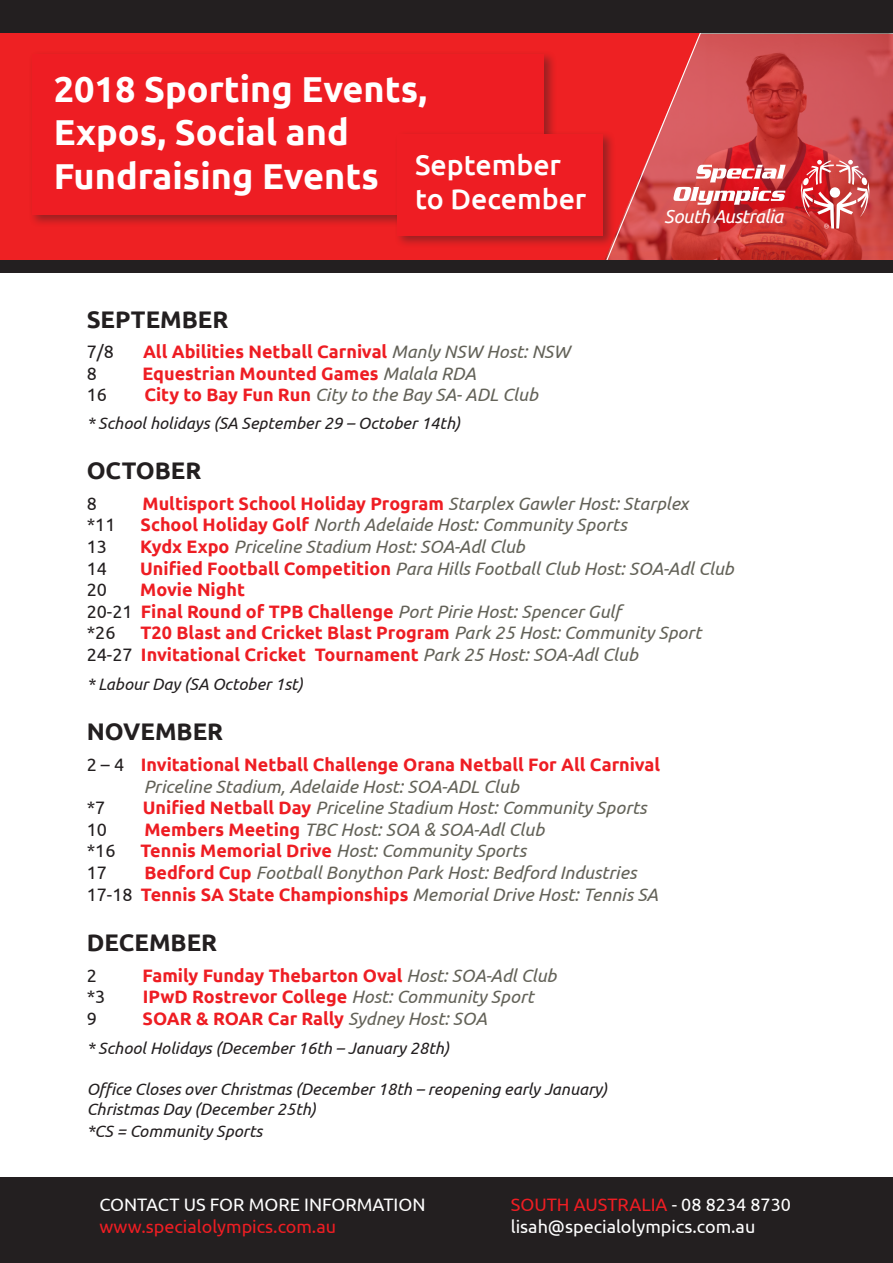
<style>
.page{position:relative;width:893px;height:1263px;background:#fff}
.page>*{position:absolute;margin:0;border:0;box-sizing:border-box;transform-origin:0 0}
.t1{font:700 36px/43.2px "Ubuntu";color:#fff}
.t2{font:500 28.5px "Ubuntu";color:#fff}
.Month{font:700 24px "Ubuntu";color:#231f20}
.t3{font:italic 18.45px "Ubuntu";letter-spacing:-.025em;color:#fff}
.info{font:700 18px "Ubuntu";color:#ee1d23}
.info-2{font:italic 18px "Ubuntu";color:#636258}
.t4{font:18px/21.6px "Ubuntu";color:#fff}
.info-3{font:18px "Ubuntu";color:#231f20}
.t5{font:18px "Ubuntu";color:#ee1d23}
.t6{font:italic 16.5px "Ubuntu";color:#231f20}
.s1{font-weight:400;font-style:italic;color:#636258}
.s2{font-weight:700;font-style:normal;color:#ee1d23}
.s3{font-style:normal;color:#231f20}
.s4{font-weight:400;color:#231f20}
.s5{color:#ee1d23}
</style>
<div class="page">
<img style="left:786px;top:33px;width:107px;height:228px">
<div style="left:0;top:33px;width:606px;height:228px;background:#ee2123"></div>
<div style="left:0;top:0;width:893px;height:33px;background:#231f20"></div>
<div style="left:0;top:261px;width:893px;height:12px;background:#231f20"></div>
<div style="left:0;top:1177px;width:893px;height:86px;background:#231f20"></div>
<div style="left:29px;top:50px;width:528px;height:177px;background:#231f20;opacity:.43"></div>
<div style="left:32px;top:54px;width:512px;height:160px;background:#ee1d23"></div>
<div style="left:394px;top:130px;width:221px;height:118px;background:#231f20;opacity:.43"></div>
<div style="left:398px;top:134px;width:205px;height:101px;background:#ee1d23"></div>
<svg style="left:606px;top:33px;width:180px;height:228px;background:#d74445"></svg>
<svg style="left:800px;top:160px;width:69px;height:69px"></svg>
<h1 class="t1" style="left:54px;top:67px;width:509px">2018 Sporting Events,<br>Expos, Social and<br>Fundraising Events <sup>September</sup></h1>
<h2 class="t2" style="left:415px;top:181px;width:173px">to December</h2>
<p class="t3" style="left:664px;top:205px;width:121px">South Australia</p>
<p class="Month" style="left:87px;top:304px;width:143px">SEPTEMBER</p>
<p class="info-3" style="left:87px;top:341px;width:29px">7/8</p>
<p class="info" style="left:143px;top:341px;width:429px">All Abilities Netball Carnival <span class="s1">Manly NSW Host: NSW</span></p>
<p class="info-3" style="left:87px;top:362px;width:12px">8</p>
<p class="info" style="left:143px;top:362px;width:335px">Equestrian Mounted Games <span class="s1">Malala RDA</span></p>
<p class="info-3" style="left:87px;top:384px;width:22px">16</p>
<p class="info-2" style="left:144px;top:384px;width:395px"><span class="s2">City to Bay Fun Run</span> City to the Bay SA- ADL Club</p>
<p class="t6" style="left:87px;top:413px;width:375px">* School holidays (SA September 29 – October 14th)</p>
<p class="Month" style="left:87px;top:456px;width:116px">OCTOBER</p>
<p class="info-3" style="left:87px;top:492px;width:12px">8</p>
<p class="info" style="left:143px;top:492px;width:547px">Multisport School Holiday Program <span class="s1">Starplex Gawler Host: Starplex</span></p>
<p class="info-3" style="left:87px;top:514px;width:30px">*11</p>
<p class="info-2" style="left:141px;top:514px;width:488px"><span class="s2">School Holiday Golf</span> North Adelaide Host: Community Sports</p>
<p class="info-3" style="left:87px;top:536px;width:22px">13</p>
<p class="info-2" style="left:140px;top:536px;width:386px"><span class="s2">Kydx Expo</span> Priceline Stadium Host: SOA-Adl Club</p>
<p class="info-3" style="left:87px;top:557px;width:22px">14</p>
<p class="info-2" style="left:140px;top:557px;width:595px"><span class="s2">Unified Football Competition</span> Para Hills Football Club Host: SOA-Adl Club</p>
<p class="info-3" style="left:87px;top:579px;width:22px">20</p>
<p class="info" style="left:140px;top:579px;width:106px">Movie Night</p>
<p class="info-2" style="left:87px;top:600px;width:536px"><span class="s3">20-21</span> <span class="s2">Final Round of TPB Challenge</span> Port Pirie Host: Spencer Gulf</p>
<p class="info-3" style="left:87px;top:622px;width:30px">*26</p>
<p class="info" style="left:141px;top:622px;width:562px">T20 Blast and Cricket Blast Program <span class="s1">Park 25 Host: Community Sport</span></p>
<p class="info" style="left:87px;top:644px;width:553px"><span class="s4">24-27</span> Invitational Cricket Tournament <span class="s1">Park 25 Host: SOA-Adl Club</span></p>
<p class="t6" style="left:87px;top:674px;width:218px">* Labour Day (SA October 1st)</p>
<p class="Month" style="left:87px;top:717px;width:138px">NOVEMBER</p>
<p class="info" style="left:87px;top:754px;width:575px"><span class="s4">2 – 4</span> Invitational Netball Challenge Orana Netball For All Carnival</p>
<p class="info-2" style="left:144px;top:775px;width:377px">Priceline Stadium, Adelaide Host: SOA-ADL Club</p>
<p class="info-3" style="left:87px;top:797px;width:20px">*7</p>
<p class="info-2" style="left:143px;top:797px;width:505px"><span class="s2">Unified Netball Day</span> Priceline Stadium Host: Community Sports</p>
<p class="info-3" style="left:87px;top:818px;width:22px">10</p>
<p class="info-2" style="left:144px;top:818px;width:401px"><span class="s2">Members Meeting</span> TBC Host: SOA &amp; SOA-Adl Club</p>
<p class="info-3" style="left:87px;top:840px;width:30px">*16</p>
<p class="info-2" style="left:141px;top:840px;width:387px"><span class="s2">Tennis Memorial Drive</span> Host: Community Sports</p>
<p class="info-3" style="left:87px;top:862px;width:22px">17</p>
<p class="info-2" style="left:144px;top:862px;width:494px"><span class="s2">Bedford Cup</span> Football Bonython Park Host: Bedford Industries</p>
<p class="info" style="left:87px;top:883px;width:573px"><span class="s4">17-18</span> Tennis SA State Championships <span class="s1">Memorial Drive Host: Tennis SA</span></p>
<p class="Month" style="left:87px;top:928px;width:132px">DECEMBER</p>
<p class="info-3" style="left:87px;top:964px;width:12px">2</p>
<p class="info" style="left:143px;top:964px;width:415px">Family Funday Thebarton Oval <span class="s1">Host: SOA-Adl Club</span></p>
<p class="info-3" style="left:87px;top:986px;width:20px">*3</p>
<p class="info" style="left:143px;top:986px;width:392px">IPwD Rostrevor College <span class="s1">Host: Community Sport</span></p>
<p class="info-3" style="left:87px;top:1007px;width:12px">9</p>
<p class="info" style="left:143px;top:1007px;width:346px">SOAR &amp; ROAR Car Rally <span class="s1">Sydney Host: SOA</span></p>
<p class="t6" style="left:87px;top:1038px;width:364px">* School Holidays (December 16th – January 28th)</p>
<p class="t6" style="left:87px;top:1079px;width:522px">Office Closes over Christmas (December 18th – reopening early January)</p>
<p class="t6" style="left:87px;top:1099px;width:231px">Christmas Day (December 25th)</p>
<p class="t6" style="left:87px;top:1121px;width:177px">*CS = Community Sports</p>
<p class="t4" style="left:99px;top:1193px;width:328px">CONTACT US FOR MORE INFORMATION</p>
<p class="t5" style="left:99px;top:1215px;width:238px">www.specialolympics.com.au</p>
<p class="t4" style="left:511px;top:1193px;width:282px"><span class="s5">SOUTH AUSTRALIA</span> - 08 8234 8730 lisah@specialolympics.com.au</p>
</div>
